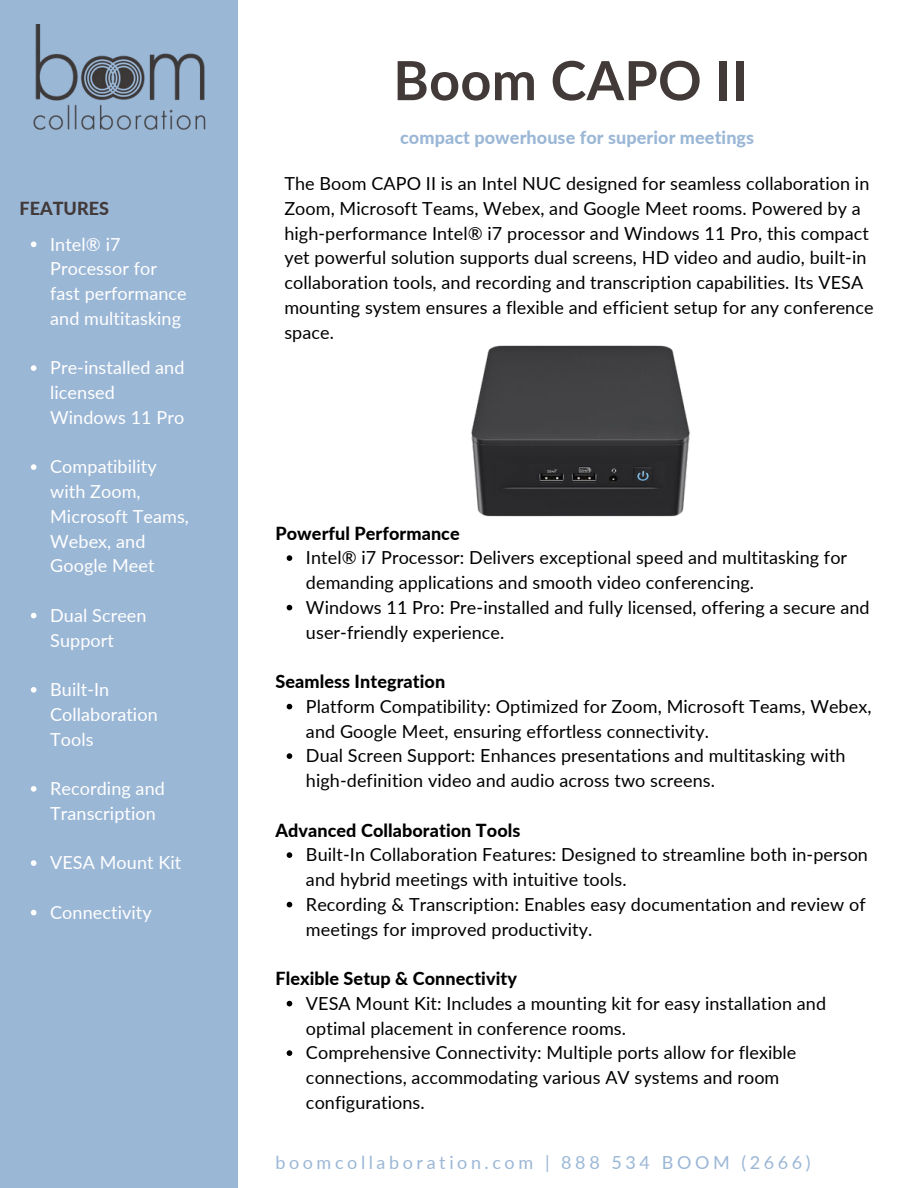
<style>
.page{position:relative;width:918px;height:1188px;background:#fff}
.page>*{position:absolute;margin:0;border:0;box-sizing:border-box;transform-origin:0 0}
.t1{font:700 54px "Lato";letter-spacing:.005em;color:#423939}
.t2{font:18px/24.8px "Lato";letter-spacing:.005em;color:#000}
.t3{font:18px/24.8px "Lato";letter-spacing:.005em;color:#fff}
.t4{font:800 18px "Lato";letter-spacing:.005em;color:#000}
.t5{font:18px "Lato";letter-spacing:.2em;color:#9bb7d6}
.t6{font:800 18px "Lato";letter-spacing:.005em;color:#9bb7d6}
.t7{font:800 18px "Lato";color:#423939}
</style>
<div class="page">
<div style="left:0;top:0;width:238px;height:1188px;background:#9bb7d6"></div>
<img style="left:34px;top:24px;width:172px;height:106px">
<img style="left:471px;top:345px;width:219px;height:172px">
<svg style="left:287px;top:555px;width:5px;height:6px"></svg>
<svg style="left:287px;top:605px;width:5px;height:5px"></svg>
<svg style="left:287px;top:704px;width:5px;height:5px"></svg>
<svg style="left:287px;top:753px;width:5px;height:6px"></svg>
<svg style="left:287px;top:852px;width:5px;height:6px"></svg>
<svg style="left:287px;top:902px;width:5px;height:5px"></svg>
<svg style="left:287px;top:1001px;width:5px;height:5px"></svg>
<svg style="left:287px;top:1050px;width:5px;height:6px"></svg>
<svg style="left:31px;top:242px;width:5px;height:5px"></svg>
<svg style="left:31px;top:365px;width:5px;height:6px"></svg>
<svg style="left:31px;top:464px;width:5px;height:6px"></svg>
<svg style="left:31px;top:613px;width:5px;height:5px"></svg>
<svg style="left:31px;top:687px;width:5px;height:6px"></svg>
<svg style="left:31px;top:786px;width:5px;height:6px"></svg>
<svg style="left:31px;top:860px;width:5px;height:6px"></svg>
<svg style="left:31px;top:910px;width:5px;height:5px"></svg>
<p class="t7" style="left:20px;top:195px;width:91px">FEATURES</p>
<p class="t3" style="left:50px;top:231px;width:138px">Intel® i7<br>Processor for fast performance and multitasking</p>
<p class="t3" style="left:50px;top:355px;width:136px">Pre-installed and licensed<br>Windows 11 Pro</p>
<p class="t3" style="left:50px;top:454px;width:140px">Compatibility with Zoom,<br>Microsoft Teams,<br>Webex, and<br>Google Meet</p>
<p class="t3" style="left:50px;top:602px;width:98px">Dual Screen<br>Support</p>
<p class="t3" style="left:50px;top:676px;width:109px">Built-In<br>Collaboration<br>Tools</p>
<p class="t3" style="left:50px;top:775px;width:116px">Recording and<br>Transcription</p>
<p class="t3" style="left:50px;top:850px;width:133px">VESA Mount Kit</p>
<p class="t3" style="left:50px;top:899px;width:103px">Connectivity</p>
<h1 class="t1" style="left:393px;top:41px;width:356px">Boom CAPO II</h1>
<p class="t6" style="left:400px;top:125px;width:356px">compact powerhouse for superior meetings</p>
<p class="t2" style="left:284px;top:170px;width:591px">The Boom CAPO II is an Intel NUC designed for seamless collaboration in Zoom, Microsoft Teams, Webex, and Google Meet rooms. Powered by a high-performance Intel® i7 processor and Windows 11 Pro, this compact yet powerful solution supports dual screens, HD video and audio, built-in collaboration tools, and recording and transcription capabilities. Its VESA mounting system ensures a flexible and efficient setup for any conference space.</p>
<p class="t4" style="left:275px;top:520px;width:186px">Powerful Performance</p>
<p class="t2" style="left:306px;top:545px;width:565px">Intel® i7 Processor: Delivers exceptional speed and multitasking for demanding applications and smooth video conferencing.<br>Windows 11 Pro: Pre-installed and fully licensed, offering a secure and user-friendly experience.</p>
<p class="t4" style="left:275px;top:668px;width:171px">Seamless Integration</p>
<p class="t2" style="left:306px;top:693px;width:567px">Platform Compatibility: Optimized for Zoom, Microsoft Teams, Webex, and Google Meet, ensuring effortless connectivity.<br>Dual Screen Support: Enhances presentations and multitasking with high-definition video and audio across two screens.</p>
<p class="t4" style="left:275px;top:817px;width:247px">Advanced Collaboration Tools</p>
<p class="t2" style="left:306px;top:842px;width:564px">Built-In Collaboration Features: Designed to streamline both in-person and hybrid meetings with intuitive tools.<br>Recording &amp; Transcription: Enables easy documentation and review of meetings for improved productivity.</p>
<p class="t4" style="left:275px;top:965px;width:243px">Flexible Setup &amp; Connectivity</p>
<p class="t2" style="left:306px;top:990px;width:522px">VESA Mount Kit: Includes a mounting kit for easy installation and optimal placement in conference rooms.<br>Comprehensive Connectivity: Multiple ports allow for flexible connections, accommodating various AV systems and room configurations.</p>
<p class="t5" style="left:275px;top:1150px;width:537px">boomcollaboration.com | 888 534 BOOM (2666)</p>
</div>
